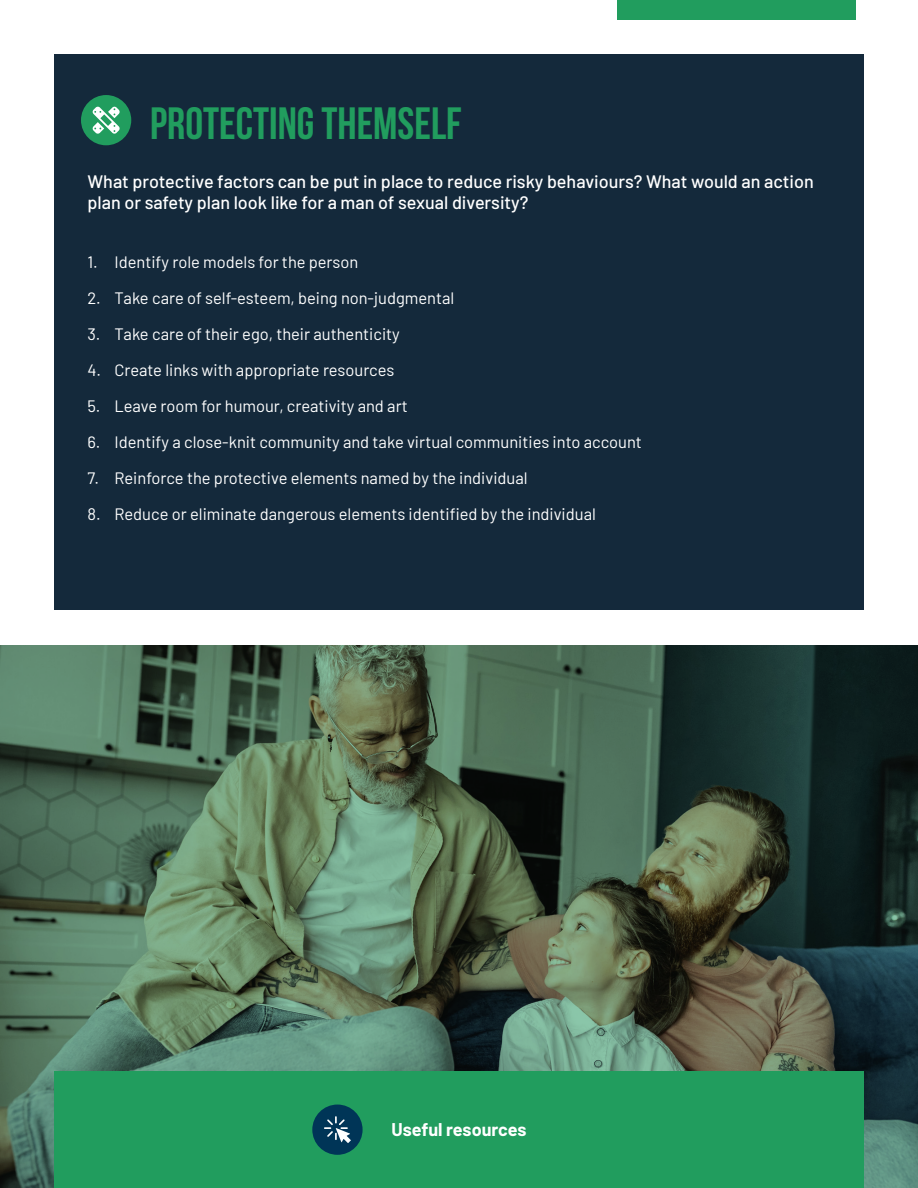
<style>
.page{position:relative;width:918px;height:1188px;background:#fff}
.page>*{position:absolute;margin:0;border:0;box-sizing:border-box;transform-origin:0 0}
.t1{font:700 45px "Bebas Neue";color:#219d5e}
.t2{font:500 18px/21.6px "Barlow";color:#fff}
.t3{font:700 18px "Barlow";color:#fff}
.t4{font:16.5px "Barlow";color:#fff}
</style>
<div class="page">
<div style="left:54px;top:54px;width:810px;height:555px;background:#14293b"></div>
<svg style="left:0;top:646px;width:918px;height:542px;background:#496350"></svg>
<div style="left:617px;top:0;width:238px;height:19px;background:#219d5e"></div>
<div style="left:81px;top:95px;width:50px;height:50px;background:#219d5e;border-radius:50%"></div>
<svg style="left:92px;top:106px;width:28px;height:28px"></svg>
<div style="left:54px;top:1071px;width:810px;height:117px;background:#219d5e"></div>
<div style="left:312px;top:1105px;width:51px;height:50px;background:#003557;border-radius:50%"></div>
<svg style="left:324px;top:1116px;width:27px;height:27px"></svg>
<h1 class="t1" style="left:150px;top:99px;width:313px">PROTECTING THEMSELF</h1>
<p class="t2" style="left:87px;top:169px;width:728px">What protective factors can be put in place to reduce risky behaviours? What would an action plan or safety plan look like for a man of sexual diversity?</p>
<p class="t4" style="left:87px;top:250px;width:272px">1. Identify role models for the person</p>
<p class="t4" style="left:87px;top:286px;width:368px">2. Take care of self-esteem, being non-judgmental</p>
<p class="t4" style="left:87px;top:322px;width:314px">3. Take care of their ego, their authenticity</p>
<p class="t4" style="left:87px;top:358px;width:308px">4. Create links with appropriate resources</p>
<p class="t4" style="left:87px;top:394px;width:322px">5. Leave room for humour, creativity and art</p>
<p class="t4" style="left:87px;top:430px;width:556px">6. Identify a close-knit community and take virtual communities into account</p>
<p class="t4" style="left:87px;top:466px;width:442px">7. Reinforce the protective elements named by the individual</p>
<p class="t4" style="left:87px;top:502px;width:510px">8. Reduce or eliminate dangerous elements identified by the individual</p>
<p class="t3" style="left:392px;top:1116px;width:136px">Useful resources</p>
</div>
